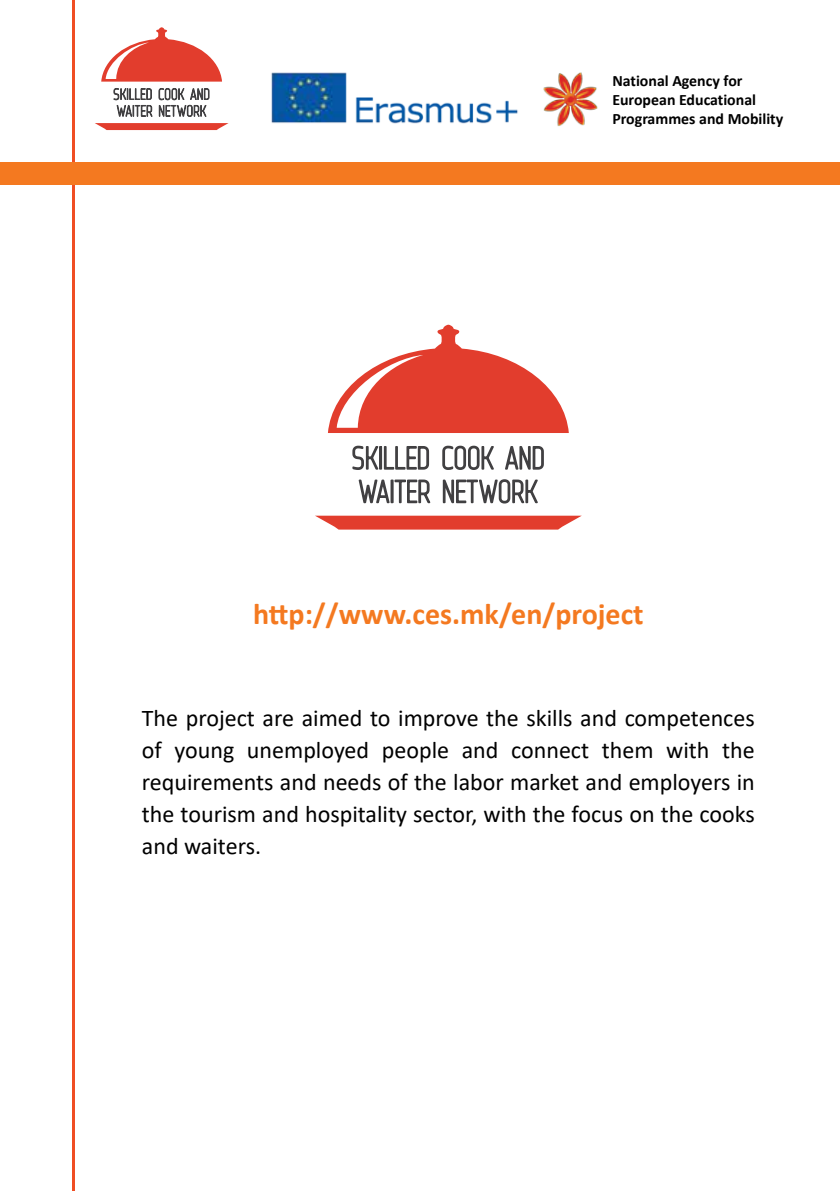
<style>
.page{position:relative;width:840px;height:1191px;background:#fff}
.page>*{position:absolute;margin:0;border:0;box-sizing:border-box;transform-origin:0 0}
.t1{font:700 30px "Calibri";color:#f47920}
.t2{font:24px/32px "Calibri";color:#000;text-align:justify}
.t3{font:700 15.8px/19px "Calibri";color:#000}
.t4{font:15.6px "Web Serveroff";letter-spacing:.015em;color:#414042}
</style>
<div class="page">
<img style="left:271px;top:72px;width:247px;height:52px">
<img style="left:543px;top:73px;width:55px;height:53px">
<svg style="left:95px;top:27px;width:133px;height:103px"></svg>
<hr style="left:72px;top:0;width:3px;height:1191px;background:#f04e23">
<div style="left:0;top:162px;width:839px;height:23px;background:#f47920"></div>
<svg style="left:315px;top:515px;width:266px;height:14px;background:#e55648"></svg>
<svg style="left:328px;top:325px;width:240px;height:108px"></svg>
<svg style="left:352px;top:445px;width:79px;height:59px"></svg>
<svg style="left:442px;top:445px;width:102px;height:59px"></svg>
<p class="t4" style="left:113px;top:84px;width:98px">SKILLED COOK AND</p>
<p class="t3" style="left:612px;top:71px;width:172px">National Agency for<br>European Educational<br>Programmes and Mobility</p>
<p class="t1" style="left:253px;top:593px;width:392px">http://www.ces.mk/en/project</p>
<p class="t2" style="left:142px;top:701px;width:614px">The project are aimed to improve the skills and competences of young unemployed people and connect them with the requirements and needs of the labor market and employers in the tourism and hospitality sector, with the focus on the cooks and waiters.</p>
</div>
